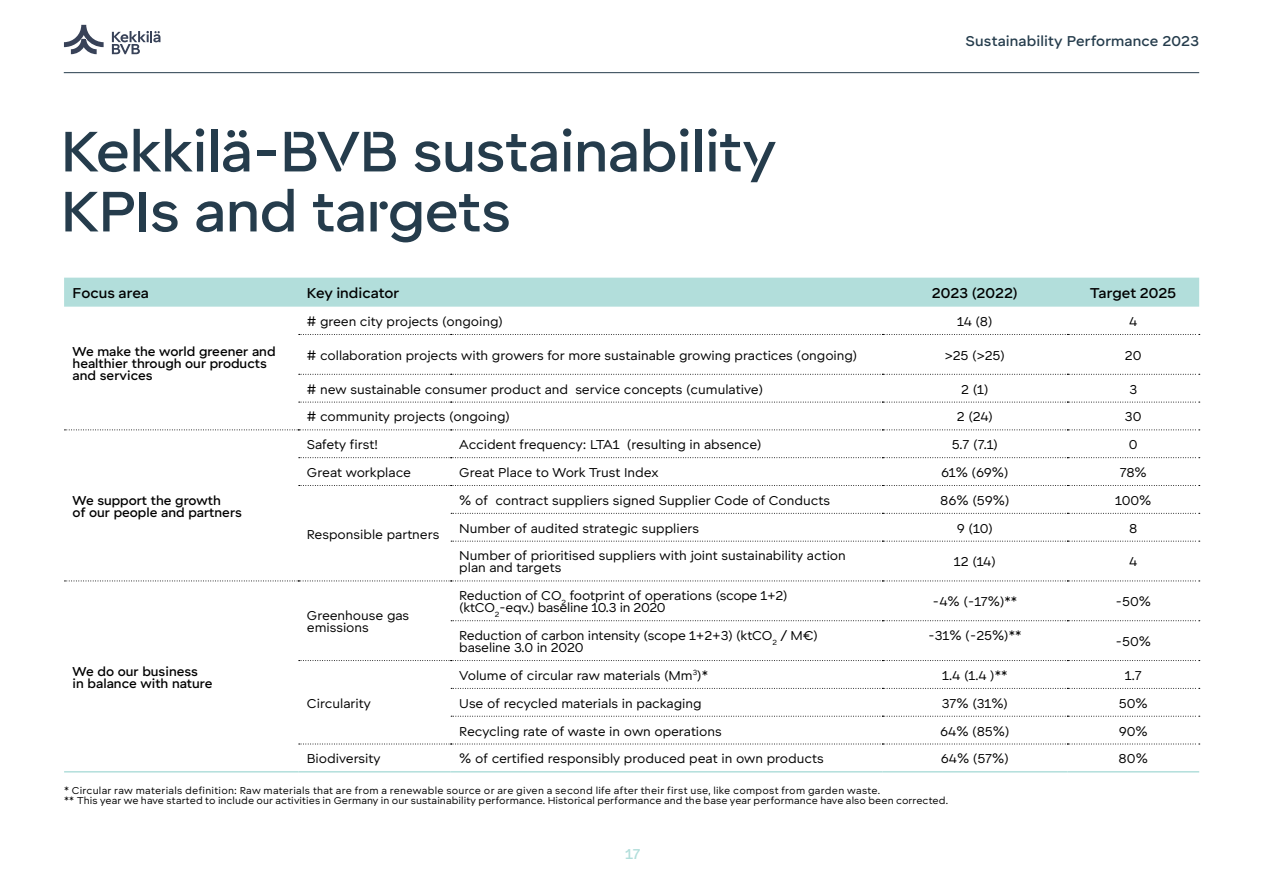
<style>
.page{position:relative;width:1263px;height:893px;background:#fff}
.page>*{position:absolute;margin:0;border:0;box-sizing:border-box;transform-origin:0 0}
.t1{font:60px/60px "Kekkila BVB Sans Medium Stencil";letter-spacing:-.01em;color:#253c4c}
.t2{font:500 15px "Kekkila BVB Sans";color:#000}
.t3{font:500 15px "Kekkila BVB Sans";letter-spacing:.01em;color:#253c4c}
.t4{font:500 15px "Kekkila BVB Sans";color:#b2dedb}
.t5{font:13.5px/12px "Kekkila BVB Sans";letter-spacing:-.005em;color:#000}
.t6{font:500 13.5px/12px "Kekkila BVB Sans";color:#000}
.t7{font:10.5px/10.5px "Kekkila BVB Sans";letter-spacing:.015em;color:#000}
</style>
<div class="page">
<hr style="left:64px;top:72px;width:1135px;height:1px;background:#253c4c">
<svg style="left:64px;top:25px;width:40px;height:29px"></svg>
<svg style="left:112px;top:31px;width:48px;height:23px"></svg>
<div style="left:64px;top:278px;width:1135px;height:29px;background:#b2dedb"></div>
<svg style="left:299px;top:334px;width:901px;height:1px"></svg>
<svg style="left:299px;top:374px;width:901px;height:1px"></svg>
<svg style="left:299px;top:402px;width:901px;height:1px"></svg>
<svg style="left:64px;top:429px;width:1136px;height:1px"></svg>
<svg style="left:299px;top:457px;width:901px;height:1px"></svg>
<svg style="left:299px;top:485px;width:901px;height:1px"></svg>
<svg style="left:451px;top:513px;width:749px;height:1px"></svg>
<svg style="left:451px;top:541px;width:749px;height:1px"></svg>
<svg style="left:451px;top:620px;width:749px;height:1px"></svg>
<svg style="left:299px;top:660px;width:901px;height:1px"></svg>
<svg style="left:451px;top:688px;width:749px;height:1px"></svg>
<svg style="left:451px;top:716px;width:749px;height:1px"></svg>
<svg style="left:299px;top:744px;width:901px;height:1px"></svg>
<hr style="left:298px;top:771px;width:153px;height:1px;background:#b2dedb">
<hr style="left:451px;top:771px;width:431px;height:1px;background:#b2dedb">
<hr style="left:882px;top:771px;width:185px;height:1px;background:#b2dedb">
<hr style="left:1067px;top:771px;width:132px;height:1px;background:#b2dedb">
<svg style="left:64px;top:581px;width:1136px;height:1px"></svg>
<hr style="left:64px;top:771px;width:234px;height:1px;background:#b2dedb">
<h1 class="t1" style="left:61px;top:121px;width:717px">Kekkilä-BVB sustainability<br>KPIs and targets</h1>
<p class="t3" style="left:965px;top:32px;width:235px">Sustainability Performance 2023</p>
<p class="t2" style="left:73px;top:284px;width:78px">Focus area</p>
<p class="t2" style="left:307px;top:284px;width:94px">Key indicator</p>
<p class="t2" style="left:932px;top:284px;width:88px">2023 (2022)</p>
<p class="t2" style="left:1090px;top:284px;width:88px">Target 2025</p>
<p class="t6" style="left:73px;top:345px;width:204px">We make the world greener and healthier through our products and services</p>
<p class="t6" style="left:73px;top:494px;width:171px">We support the growth<br>of our people and partners</p>
<p class="t6" style="left:73px;top:665px;width:141px">We do our business in balance with nature</p>
<p class="t5" style="left:307px;top:315px;width:197px"># green city projects (ongoing)</p>
<p class="t5" style="left:957px;top:315px;width:37px">14 (8)</p>
<p class="t5" style="left:1129px;top:315px;width:10px">4</p>
<p class="t5" style="left:307px;top:349px;width:552px"># collaboration projects with growers for more sustainable growing practices (ongoing)</p>
<p class="t5" style="left:945px;top:349px;width:62px">&gt;25 (&gt;25)</p>
<p class="t5" style="left:1125px;top:349px;width:18px">20</p>
<p class="t5" style="left:307px;top:383px;width:458px"># new sustainable consumer product and service concepts (cumulative)</p>
<p class="t5" style="left:961px;top:383px;width:29px">2 (1)</p>
<p class="t5" style="left:1129px;top:383px;width:9px">3</p>
<p class="t5" style="left:307px;top:411px;width:205px"># community projects (ongoing)</p>
<p class="t5" style="left:957px;top:411px;width:38px">2 (24)</p>
<p class="t5" style="left:1125px;top:411px;width:18px">30</p>
<p class="t5" style="left:307px;top:438px;width:73px">Safety first!</p>
<p class="t5" style="left:459px;top:438px;width:304px">Accident frequency: LTA1 (resulting in absence)</p>
<p class="t5" style="left:952px;top:438px;width:48px">5.7 (7.1)</p>
<p class="t5" style="left:1129px;top:438px;width:10px">0</p>
<p class="t5" style="left:307px;top:466px;width:106px">Great workplace</p>
<p class="t5" style="left:459px;top:466px;width:201px">Great Place to Work Trust Index</p>
<p class="t5" style="left:941px;top:466px;width:69px">61% (69%)</p>
<p class="t5" style="left:1120px;top:466px;width:29px">78%</p>
<p class="t5" style="left:307px;top:528px;width:134px">Responsible partners</p>
<p class="t5" style="left:307px;top:609px;width:104px">Greenhouse gas emissions</p>
<p class="t5" style="left:307px;top:697px;width:65px">Circularity</p>
<p class="t5" style="left:459px;top:494px;width:372px">% of contract suppliers signed Supplier Code of Conducts</p>
<p class="t5" style="left:940px;top:494px;width:71px">86% (59%)</p>
<p class="t5" style="left:1115px;top:494px;width:38px">100%</p>
<p class="t5" style="left:459px;top:522px;width:241px">Number of audited strategic suppliers</p>
<p class="t5" style="left:957px;top:522px;width:38px">9 (10)</p>
<p class="t5" style="left:1129px;top:522px;width:10px">8</p>
<p class="t5" style="left:459px;top:550px;width:388px">Number of prioritised suppliers with joint sustainability action plan and targets</p>
<p class="t5" style="left:954px;top:556px;width:43px">12 (14)</p>
<p class="t5" style="left:1129px;top:556px;width:10px">4</p>
<p class="t5" style="left:459px;top:590px;width:330px">Reduction of CO<sub>2</sub> footprint of operations (scope 1+2) (ktCO<sub>2</sub>-eqv.) baseline 10.3 in 2020</p>
<p class="t5" style="left:933px;top:596px;width:86px">-4% (-17%)**</p>
<p class="t5" style="left:1115px;top:596px;width:37px">-50%</p>
<p class="t5" style="left:459px;top:629px;width:360px">Reduction of carbon intensity (scope 1+2+3) (ktCO<sub>2</sub> / M€) baseline 3.0 in 2020</p>
<p class="t5" style="left:928px;top:629px;width:95px">-31% (-25%)**</p>
<p class="t5" style="left:1115px;top:635px;width:37px">-50%</p>
<p class="t5" style="left:459px;top:669px;width:250px">Volume of circular raw materials (Mm<sup>3</sup>)*</p>
<p class="t5" style="left:942px;top:669px;width:67px">1.4 (1.4 )**</p>
<p class="t5" style="left:1125px;top:669px;width:19px">1.7</p>
<p class="t5" style="left:459px;top:697px;width:244px">Use of recycled materials in packaging</p>
<p class="t5" style="left:942px;top:697px;width:68px">37% (31%)</p>
<p class="t5" style="left:1119px;top:697px;width:30px">50%</p>
<p class="t5" style="left:459px;top:725px;width:264px">Recycling rate of waste in own operations</p>
<p class="t5" style="left:940px;top:725px;width:71px">64% (85%)</p>
<p class="t5" style="left:1119px;top:725px;width:31px">90%</p>
<p class="t5" style="left:307px;top:753px;width:75px">Biodiversity</p>
<p class="t5" style="left:459px;top:753px;width:366px">% of certified responsibly produced peat in own products</p>
<p class="t5" style="left:941px;top:753px;width:70px">64% (57%)</p>
<p class="t5" style="left:1119px;top:753px;width:31px">80%</p>
<p class="t7" style="left:64px;top:785px;width:885px">* Circular raw materials definition: Raw materials that are from a renewable source or are given a second life after their first use, like compost from garden waste.<br>** This year we have started to include our activities in Germany in our sustainability performance. Historical performance and the base year performance have also been corrected.</p>
<p class="t4" style="left:625px;top:844px;width:17px">17</p>
</div>
